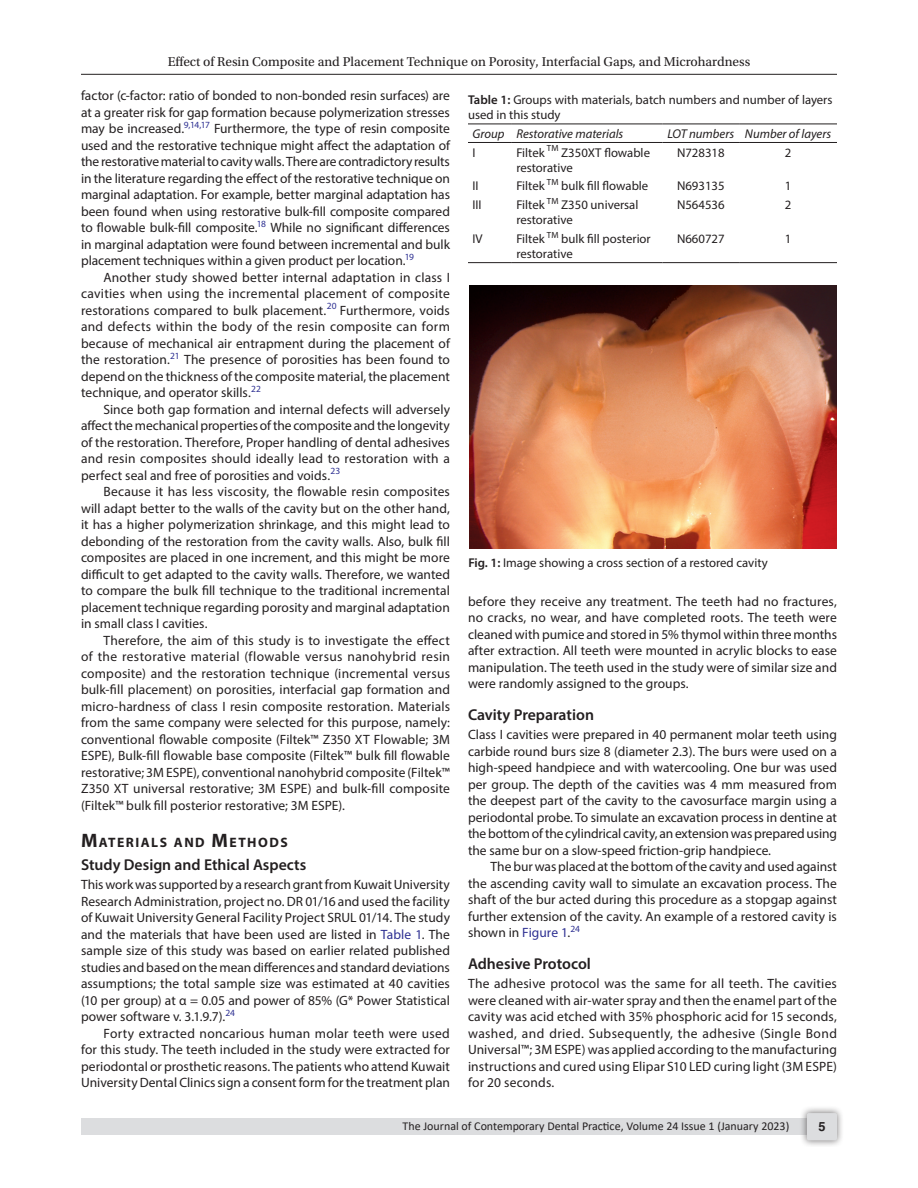
<style>
.page{position:relative;width:918px;height:1188px;background:#fff}
.page>*{position:absolute;margin:0;border:0;box-sizing:border-box;transform-origin:0 0}
.Head-2{font:600 15.75px "Myriad Pro";color:#231f20}
.Head-2-stk{font:600 15.75px "Myriad Pro";color:#231f20}
.Head-1{font:700 13.65px "Myriad Pro";letter-spacing:.105em;color:#231f20}
.Para-Indent{font:13.5px/16.5px "Myriad Pro";color:#231f20;text-align:justify}
.Para-NoIndent{font:13.5px/16.5px "Myriad Pro";color:#231f20;text-align:justify}
.t1{font:13.5px "Utopia Std";color:#231f20}
.TableBody{font:12.75px/15.3px "Myriad Pro";color:#231f20}
.TableCaption{font:12.75px/15.3px "Myriad Pro";color:#231f20}
.TableHeader{font:italic 12.75px "Myriad Pro";color:#231f20}
.FigCaption{font:12.75px "Myriad Pro";color:#231f20}
.t2{font:700 12.75px "Helvetica LT Std";color:#231f20}
.t3{font:12px "Calibri";color:#231f20}
.s1{font-size:19.5px}
.s2{color:#2e3092}
.s3{font-weight:600}
</style>
<div class="page">
<hr style="left:81px;top:74px;width:756px;height:1px;background:#231f20">
<div style="left:81px;top:1119px;width:756px;height:16px;background:#dcdddf"></div>
<div style="left:800px;top:1106px;width:44px;height:41px;background:#231f20;opacity:.61"></div>
<div style="left:807px;top:1113px;width:30px;height:27px;background:#dcdddf;border-radius:2px"></div>
<hr style="left:468px;top:262px;width:44px;height:1px;background:#231f20">
<hr style="left:512px;top:262px;width:151px;height:1px;background:#231f20">
<hr style="left:663px;top:262px;width:76px;height:1px;background:#231f20">
<hr style="left:739px;top:262px;width:98px;height:1px;background:#231f20">
<hr style="left:468px;top:124px;width:44px;height:1px;background:#231f20">
<hr style="left:512px;top:124px;width:151px;height:1px;background:#231f20">
<hr style="left:663px;top:124px;width:76px;height:1px;background:#231f20">
<hr style="left:739px;top:124px;width:98px;height:1px;background:#231f20">
<hr style="left:468px;top:142px;width:44px;height:1px;background:#231f20">
<hr style="left:512px;top:142px;width:151px;height:1px;background:#231f20">
<hr style="left:663px;top:142px;width:76px;height:1px;background:#231f20">
<hr style="left:739px;top:142px;width:98px;height:1px;background:#231f20">
<img style="left:469px;top:286px;width:367px;height:263px">
<p class="t1" style="left:168px;top:55px;width:584px">Effect of Resin Composite and Placement Technique on Porosity, Interfacial Gaps, and Microhardness</p>
<p class="Para-Indent" style="left:81px;top:87px;width:371px">factor (c-factor: ratio of bonded to non-bonded resin surfaces) are at a greater risk for gap formation because polymerization stresses may be increased.<sup>9,14,17</sup> Furthermore, the type of resin composite used and the restorative technique might affect the adaptation of the restorative material to cavity walls. There are contradictory results in the literature regarding the effect of the restorative technique on marginal adaptation. For example, better marginal adaptation has been found when using restorative bulk-fill composite compared to flowable bulk-fill composite.<sup>18</sup> While no significant differences in marginal adaptation were found between incremental and bulk placement techniques within a given product per location.<sup>19</sup></p>
<p class="Para-Indent" style="left:81px;top:269px;width:371px;text-indent:22px">Another study showed better internal adaptation in class I cavities when using the incremental placement of composite restorations compared to bulk placement.<sup>20</sup> Furthermore, voids and defects within the body of the resin composite can form because of mechanical air entrapment during the placement of the restoration.<sup>21</sup> The presence of porosities has been found to depend on the thickness of the composite material, the placement technique, and operator skills.<sup>22</sup></p>
<p class="Para-Indent" style="left:81px;top:401px;width:371px;text-indent:22px">Since both gap formation and internal defects will adversely affect the mechanical properties of the composite and the longevity of the restoration. Therefore, Proper handling of dental adhesives and resin composites should ideally lead to restoration with a perfect seal and free of porosities and voids.<sup>23</sup></p>
<p class="Para-Indent" style="left:81px;top:483px;width:371px;text-indent:22px">Because it has less viscosity, the flowable resin composites will adapt better to the walls of the cavity but on the other hand, it has a higher polymerization shrinkage, and this might lead to debonding of the restoration from the cavity walls. Also, bulk fill composites are placed in one increment, and this might be more difficult to get adapted to the cavity walls. Therefore, we wanted to compare the bulk fill technique to the traditional incremental placement technique regarding porosity and marginal adaptation in small class I cavities.</p>
<p class="Para-Indent" style="left:81px;top:632px;width:371px;text-indent:22px">Therefore, the aim of this study is to investigate the effect of the restorative material (flowable versus nanohybrid resin composite) and the restoration technique (incremental versus bulk-fill placement) on porosities, interfacial gap formation and micro-hardness of class I resin composite restoration. Materials from the same company were selected for this purpose, namely: conventional flowable composite (Filtek™ Z350 XT Flowable; 3M ESPE), Bulk-fill flowable base composite (Filtek™ bulk fill flowable restorative; 3M ESPE), conventional nanohybrid composite (Filtek™ Z350 XT universal restorative; 3M ESPE) and bulk-fill composite (Filtek™ bulk fill posterior restorative; 3M ESPE).</p>
<p class="Head-1" style="left:81px;top:834px;width:208px"><span class="s1">M</span>ATERIALS AND <span class="s1">M</span>ETHODS</p>
<p class="Head-2-stk" style="left:81px;top:854px;width:227px">Study Design and Ethical Aspects</p>
<p class="Para-NoIndent" style="left:81px;top:876px;width:371px">This work was supported by a research grant from Kuwait University Research Administration, project no. DR 01/16 and used the facility of Kuwait University General Facility Project SRUL 01/14. The study and the materials that have been used are listed in <span class="s2">Table 1</span>. The sample size of this study was based on earlier related published studies and based on the mean differences and standard deviations assumptions; the total sample size was estimated at 40 cavities (10 per group) at α = 0.05 and power of 85% (G* Power Statistical power software v. 3.1.9.7).<sup>24</sup></p>
<p class="Para-Indent" style="left:81px;top:1025px;width:371px;text-indent:22px">Forty extracted noncarious human molar teeth were used for this study. The teeth included in the study were extracted for periodontal or prosthetic reasons. The patients who attend Kuwait University Dental Clinics sign a consent form for the treatment plan</p>
<p class="TableCaption" style="left:468px;top:92px;width:366px"><span class="s3">Table 1:</span> Groups with materials, batch numbers and number of layers used in this study</p>
<p class="TableHeader" style="left:472px;top:126px;width:33px">Group</p>
<p class="TableHeader" style="left:516px;top:126px;width:108px">Restorative materials</p>
<p class="TableHeader" style="left:668px;top:126px;width:68px">LOT numbers</p>
<p class="TableHeader" style="left:745px;top:126px;width:88px">Number of layers</p>
<p class="TableBody" style="left:472px;top:144px;width:5px">I</p>
<p class="TableBody" style="left:516px;top:144px;width:135px">Filtek <sup>TM</sup> Z350XT flowable restorative</p>
<p class="TableBody" style="left:677px;top:144px;width:49px">N728318</p>
<p class="TableBody" style="left:785px;top:144px;width:8px">2</p>
<p class="TableBody" style="left:472px;top:178px;width:8px">II</p>
<p class="TableBody" style="left:516px;top:178px;width:133px">Filtek <sup>TM</sup> bulk fill flowable</p>
<p class="TableBody" style="left:677px;top:178px;width:49px">N693135</p>
<p class="TableBody" style="left:785px;top:178px;width:8px">1</p>
<p class="TableBody" style="left:472px;top:197px;width:11px">III</p>
<p class="TableBody" style="left:516px;top:197px;width:124px">Filtek <sup>TM</sup> Z350 universal restorative</p>
<p class="TableBody" style="left:677px;top:197px;width:49px">N564536</p>
<p class="TableBody" style="left:785px;top:197px;width:8px">2</p>
<p class="TableBody" style="left:472px;top:231px;width:12px">IV</p>
<p class="TableBody" style="left:516px;top:231px;width:136px">Filtek <sup>TM</sup> bulk fill posterior restorative</p>
<p class="TableBody" style="left:677px;top:231px;width:49px">N660727</p>
<p class="TableBody" style="left:785px;top:231px;width:8px">1</p>
<p class="FigCaption" style="left:468px;top:555px;width:301px"><span class="s3">Fig. 1:</span> Image showing a cross section of a restored cavity</p>
<p class="Para-Indent" style="left:468px;top:593px;width:371px">before they receive any treatment. The teeth had no fractures, no cracks, no wear, and have completed roots. The teeth were cleaned with pumice and stored in 5% thymol within three months after extraction. All teeth were mounted in acrylic blocks to ease manipulation. The teeth used in the study were of similar size and were randomly assigned to the groups.</p>
<p class="Head-2" style="left:468px;top:705px;width:128px">Cavity Preparation</p>
<p class="Para-NoIndent" style="left:468px;top:726px;width:371px">Class I cavities were prepared in 40 permanent molar teeth using carbide round burs size 8 (diameter 2.3). The burs were used on a high-speed handpiece and with watercooling. One bur was used per group. The depth of the cavities was 4 mm measured from the deepest part of the cavity to the cavosurface margin using a periodontal probe. To simulate an excavation process in dentine at the bottom of the cylindrical cavity, an extension was prepared using the same bur on a slow-speed friction-grip handpiece.</p>
<p class="Para-Indent" style="left:468px;top:858px;width:371px;text-indent:22px">The bur was placed at the bottom of the cavity and used against the ascending cavity wall to simulate an excavation process. The shaft of the bur acted during this procedure as a stopgap against further extension of the cavity. An example of a restored cavity is shown in <span class="s2">Figure 1</span>.<sup>24</sup></p>
<p class="Head-2" style="left:468px;top:954px;width:125px">Adhesive Protocol</p>
<p class="Para-NoIndent" style="left:468px;top:975px;width:371px">The adhesive protocol was the same for all teeth. The cavities were cleaned with air-water spray and then the enamel part of the cavity was acid etched with 35% phosphoric acid for 15 seconds, washed, and dried. Subsequently, the adhesive (Single Bond Universal™; 3M ESPE) was applied according to the manufacturing instructions and cured using Elipar S10 LED curing light (3M ESPE) for 20 seconds.</p>
<p class="t3" style="left:403px;top:1117px;width:388px">The Journal of Contemporary Dental Practice, Volume 24 Issue 1 (January 2023)</p>
<p class="t2" style="left:818px;top:1119px;width:9px">5</p>
</div>
